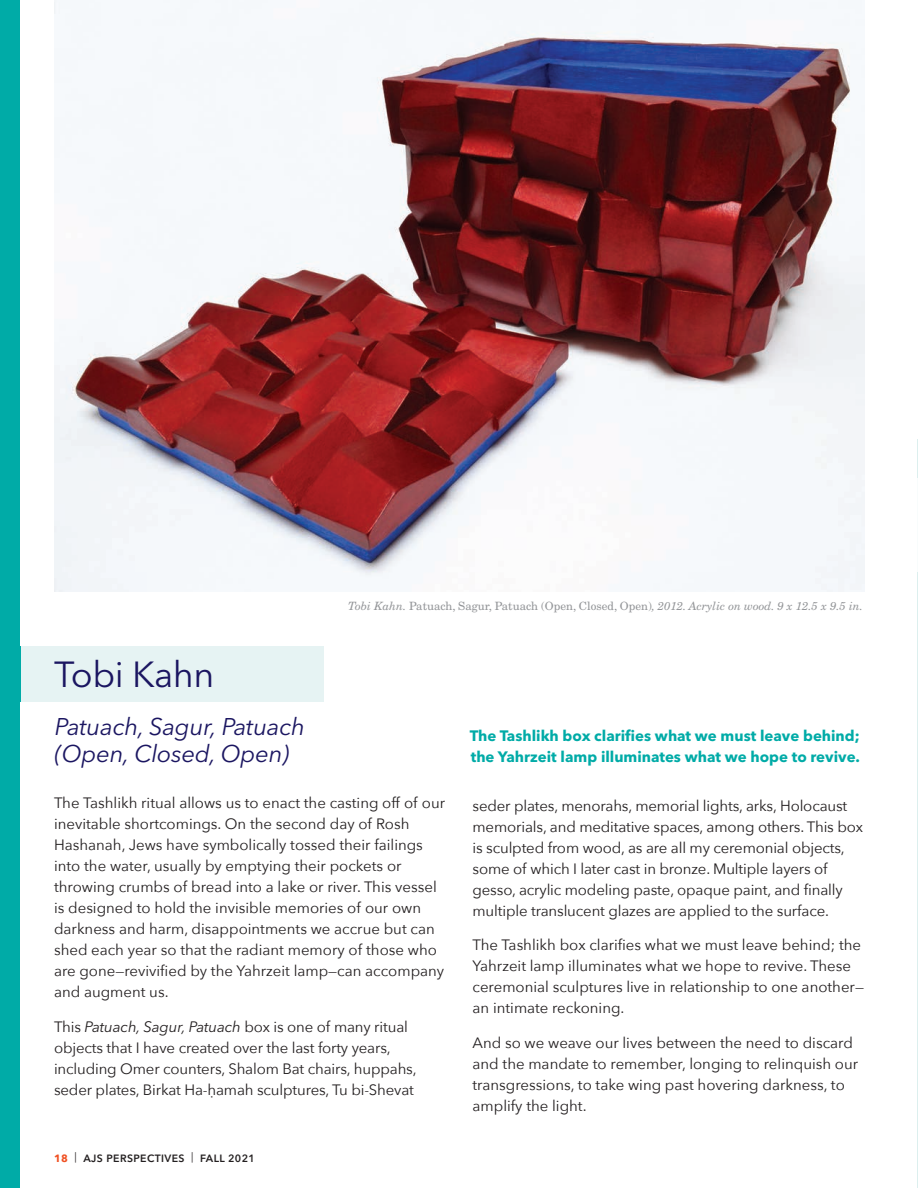
<style>
.page{position:relative;width:918px;height:1188px;background:#fff}
.page>*{position:absolute;margin:0;border:0;box-sizing:border-box;transform-origin:0 0}
.t1{font:36px "Mgrbvv Avenir Next LT Pro";letter-spacing:-.01em;color:#1b1661}
.t2{font:italic 24px/27px "Hhxjld Avenir Next LT Pro";letter-spacing:-.01em;color:#1b1661}
.t3{font:15px/21px "Cqksvm Avenir Next";color:#231f20}
.t4{font:15px/21px "Dclwcy Avenir Next";letter-spacing:-.01em;color:#231f20}
.t5{font:700 15px/21px "Qdccnk Avenir Next LT Pro";color:#00aba7}
.t6{font:italic 11.4px "Jmnlxb New Century Schlbk LT Std";color:#939598}
.t7{font:600 10.5px "Xwvchd Avenir Next LT Pro";letter-spacing:.04em;color:#231f20}
.s1{font-family:"Dhdbkp New Century Schlbk LT Std";font-style:normal}
.s2{font-family:"Hhxjld Avenir Next LT Pro";font-style:italic}
.s3{font-family:"Qdccnk Avenir Next LT Pro";font-weight:700;color:#f05022}
.s4{font-family:"Mgrbvv Avenir Next LT Pro";font-weight:400}
</style>
<div class="page">
<div style="left:0;top:0;width:20px;height:1188px;background:#00aba7"></div>
<hr style="left:917px;top:439px;width:1px;height:749px;background:#dcefee">
<hr style="left:917px;top:478px;width:1px;height:93px;background:#f8fcfc">
<img style="left:55px;top:0;width:809px;height:592px">
<div style="left:20px;top:646px;width:304px;height:56px;background:#e6f3f3"></div>
<h1 class="t1" style="left:54px;top:653px;width:162px">Tobi Kahn</h1>
<h2 class="t2" style="left:55px;top:713px;width:252px">Patuach, Sagur, Patuach (Open, Closed, Open)</h2>
<p class="t6" style="left:348px;top:599px;width:516px">Tobi Kahn. <span class="s1">Patuach, Sagur, Patuach (Open, Closed, Open)</span>, 2012. Acrylic on wood. 9 x 12.5 x 9.5 in.</p>
<p class="t5" style="left:470px;top:725px;width:392px">The Tashlikh box clarifies what we must leave behind; the Yahrzeit lamp illuminates what we hope to revive.</p>
<p class="t3" style="left:54px;top:792px;width:393px">The Tashlikh ritual allows us to enact the casting off of our inevitable shortcomings. On the second day of Rosh Hashanah, Jews have symbolically tossed their failings into the water, usually by emptying their pockets or throwing crumbs of bread into a lake or river. This vessel is designed to hold the invisible memories of our own darkness and harm, disappointments we accrue but can shed each year so that the radiant memory of those who</p>
<p class="t4" style="left:54px;top:960px;width:392px">are gone—revivified by the Yahrzeit lamp—can accompany</p>
<p class="t3" style="left:54px;top:981px;width:116px">and augment us.</p>
<p class="t3" style="left:54px;top:1016px;width:364px">This <span class="s2">Patuach, Sagur, Patuach</span> box is one of many ritual objects that I have created over the last forty years, including Omer counters, Shalom Bat chairs, huppahs,</p>
<p class="t4" style="left:54px;top:1079px;width:361px">seder plates, Birkat Ha-ḥamah sculptures, Tu bi-Shevat</p>
<p class="t7" style="left:54px;top:1152px;width:202px"><span class="s3">18</span> <span class="s4">|</span> AJS PERSPECTIVES <span class="s4">|</span> FALL 2021</p>
<p class="t3" style="left:473px;top:794px;width:392px">seder plates, menorahs, memorial lights, arks, Holocaust memorials, and meditative spaces, among others. This box is sculpted from wood, as are all my ceremonial objects,</p>
<p class="t4" style="left:473px;top:857px;width:372px">some of which I later cast in bronze. Multiple layers of gesso, acrylic modeling paste, opaque paint, and finally multiple translucent glazes are applied to the surface.</p>
<p class="t4" style="left:473px;top:934px;width:390px">The Tashlikh box clarifies what we must leave behind; the<br>Yahrzeit lamp illuminates what we hope to revive. These</p>
<p class="t3" style="left:473px;top:976px;width:393px">ceremonial sculptures live in relationship to one another— an intimate reckoning.</p>
<p class="t3" style="left:473px;top:1031px;width:387px">And so we weave our lives between the need to discard and the mandate to remember, longing to relinquish our transgressions, to take wing past hovering darkness, to amplify the light.</p>
</div>
